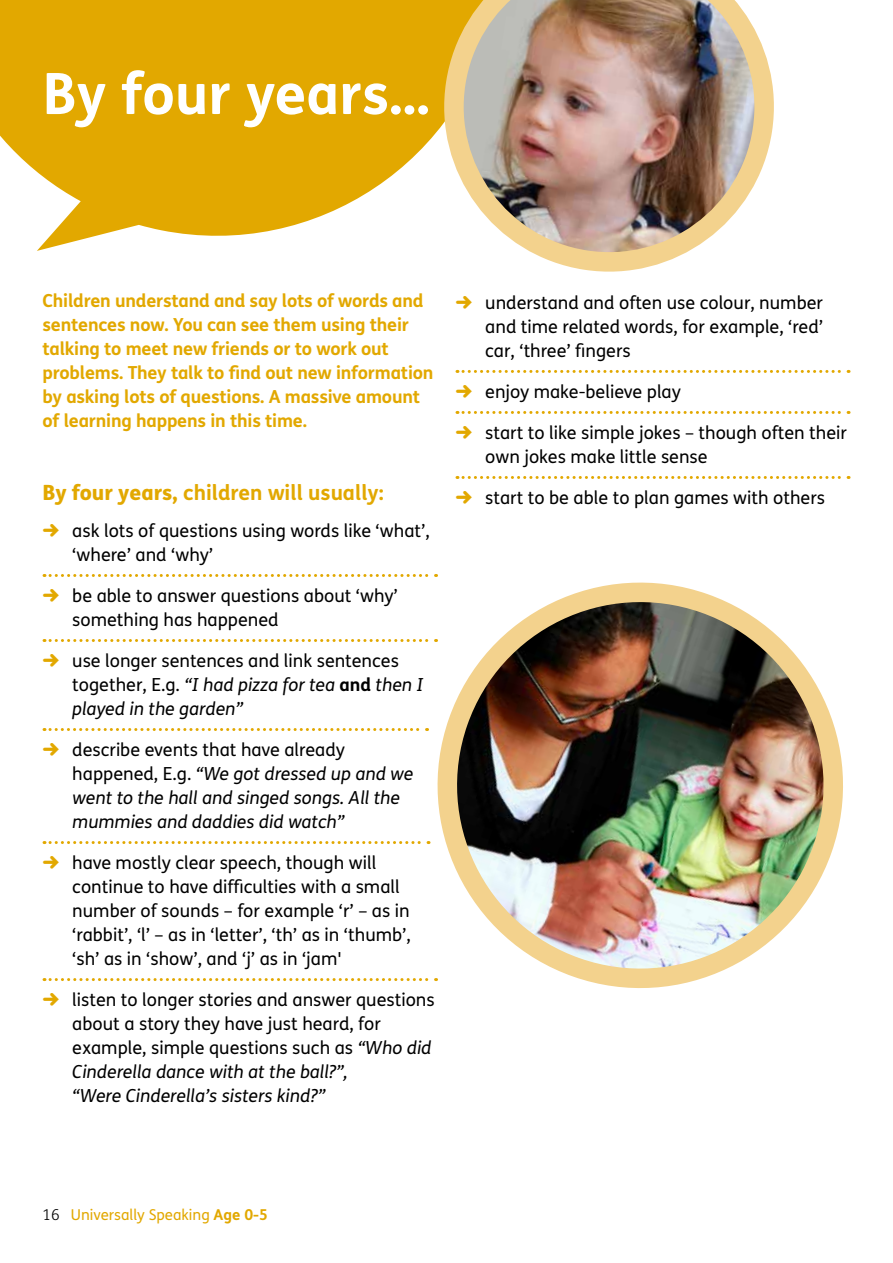
<style>
.page{position:relative;width:893px;height:1263px;background:#fff}
.page>*{position:absolute;margin:0;border:0;box-sizing:border-box;transform-origin:0 0}
.t1{font:700 57px "FS Me";color:#fff}
.t2{font:700 21px "FS Me";color:#e2a800}
.t3{font:18px/24px "FS Me";color:#000}
.t4{font:700 18px/24px "FS Me";letter-spacing:-.01em;color:#e2a800}
.t5{font:italic 18px/24px "FS Me";color:#000}
.t6{font:15px "FS Me";color:#e2a800}
.s1{font-weight:800}
.s2{font-family:"Click Bits Arrows 1";font-size:21px;color:#e2a800}
.s3{font-style:italic}
.s4{font-weight:700}
.s5{font-family:"Click Bits Arrows 1";font-style:normal;font-size:21px;color:#e2a800}
.s6{font-style:normal}
.s7{font-weight:300;color:#000}
</style>
<div class="page">
<svg style="left:0;top:0;width:420px;height:251px;fill:#e2a800"></svg>
<svg style="left:44px;top:574px;width:354px;height:3px"></svg>
<svg style="left:44px;top:639px;width:354px;height:3px"></svg>
<svg style="left:44px;top:728px;width:354px;height:3px"></svg>
<svg style="left:44px;top:841px;width:352px;height:3px"></svg>
<svg style="left:44px;top:978px;width:354px;height:3px"></svg>
<svg style="left:457px;top:370px;width:392px;height:3px"></svg>
<svg style="left:457px;top:411px;width:392px;height:3px"></svg>
<svg style="left:457px;top:476px;width:392px;height:3px"></svg>
<img style="left:398px;top:574px;width:445px;height:414px">
<img style="left:420px;top:0;width:354px;height:272px">
<h1 class="t1" style="left:43px;top:50px;width:389px">By four years...</h1>
<p class="t4" style="left:43px;top:288px;width:393px">Children understand and say lots of words and sentences now. You can see them using their talking to meet new friends or to work out problems. They talk to find out new information by asking lots of questions. A massive amount of learning happens in this time.</p>
<p class="t2" style="left:43px;top:477px;width:343px"><span class="s1">By four years,</span> children will usually:</p>
<p class="t3" style="left:72px;top:518px;width:359px;text-indent:-30px"><span class="s2">5</span> ask lots of questions using words like ‘what’, ‘where’ and ‘why’</p>
<p class="t3" style="left:72px;top:584px;width:327px;text-indent:-30px"><span class="s2">5</span> be able to answer questions about ‘why’ something has happened</p>
<p class="t3" style="left:72px;top:649px;width:353px;text-indent:-30px"><span class="s2">5</span> use longer sentences and link sentences together, E.g. <span class="s3">“I had pizza for tea</span> <span class="s4">and</span> <span class="s3">then I played in the garden”</span></p>
<p class="t5" style="left:72px;top:737px;width:343px;text-indent:-30px"><span class="s5">5</span> <span class="s6">describe events that have already happened, E.g.</span> “We got dressed up and we went to the hall and singed songs. All the mummies and daddies did watch”</p>
<p class="t3" style="left:72px;top:851px;width:340px;text-indent:-30px"><span class="s2">5</span> have mostly clear speech, though will continue to have difficulties with a small number of sounds – for example ‘r’ – as in ‘rabbit’, ‘l’ – as in ‘letter’, ‘th’ as in ‘thumb’, ‘sh’ as in ‘show’, and ‘j’ as in ‘jam'</p>
<p class="t3" style="left:72px;top:988px;width:364px;text-indent:-30px"><span class="s2">5</span> listen to longer stories and answer questions about a story they have just heard, for example, simple questions such as <span class="s3">“Who did Cinderella dance with at the ball?”,<br>“Were Cinderella’s sisters kind?”</span></p>
<p class="t3" style="left:485px;top:290px;width:339px;text-align:justify;text-indent:-30px"><span class="s2">5</span> understand and often use colour, number and time related words, for example, ‘red’ car, ‘three’ fingers</p>
<p class="t3" style="left:455px;top:379px;width:227px"><span class="s2">5</span> enjoy make-believe play</p>
<p class="t3" style="left:485px;top:420px;width:363px;text-indent:-30px"><span class="s2">5</span> start to like simple jokes – though often their own jokes make little sense</p>
<p class="t3" style="left:455px;top:486px;width:371px"><span class="s2">5</span> start to be able to plan games with others</p>
<p class="t6" style="left:43px;top:1204px;width:227px"><span class="s7">16</span> Universally Speaking <span class="s4">Age 0-5</span></p>
</div>
